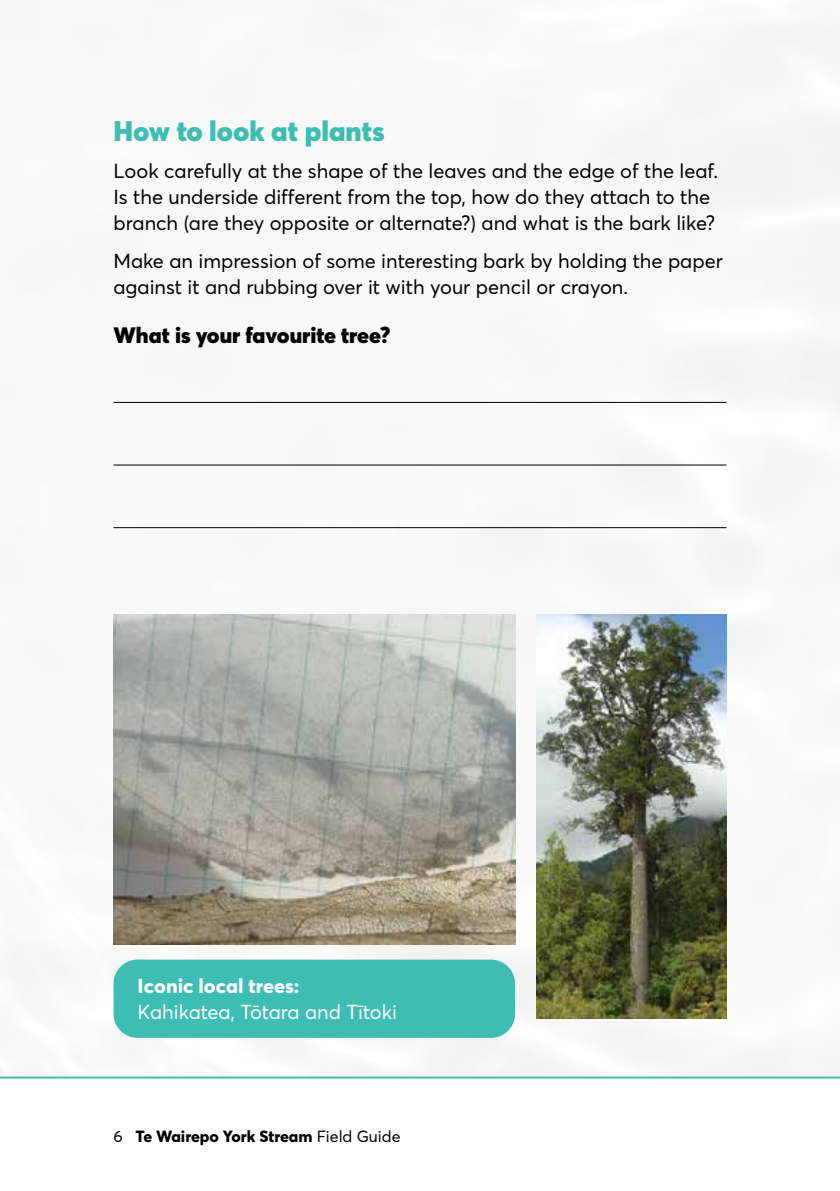
<style>
.page{position:relative;width:840px;height:1191px;background:#fff}
.page>*{position:absolute;margin:0;border:0;box-sizing:border-box;transform-origin:0 0}
.t1{font:900 28px "Averta";color:#3ebdb2}
.t2{font:900 22px "Averta";color:#000}
.t3{font:20px/26px "Averta";color:#000}
.t4{font:20px "Averta";color:#fff}
.t5{font:800 20px "Averta";color:#fff}
.t6{font:800 16px "Averta";color:#000}
.s1{font-weight:400}
</style>
<div class="page">
<img style="left:14px;top:13px;width:825px;height:1063px">
<hr style="left:0;top:1076px;width:839px;height:2px;background:#3ebeb3">
<div style="left:113px;top:959px;width:401px;height:78px;background:#3ebdb2;border-radius:24px"></div>
<hr style="left:113px;top:402px;width:613px;height:1px;background:#000">
<hr style="left:113px;top:527px;width:613px;height:1px;background:#000">
<hr style="left:113px;top:465px;width:613px;height:1px;background:#000">
<img style="left:536px;top:614px;width:190px;height:404px">
<img style="left:113px;top:614px;width:401px;height:330px">
<h1 class="t1" style="left:113px;top:111px;width:272px">How to look at plants</h1>
<p class="t3" style="left:113px;top:157px;width:605px">Look carefully at the shape of the leaves and the edge of the leaf.<br>Is the underside different from the top, how do they attach to the branch (are they opposite or alternate?) and what is the bark like?</p>
<p class="t3" style="left:113px;top:247px;width:610px">Make an impression of some interesting bark by holding the paper against it and rubbing over it with your pencil or crayon.</p>
<p class="t2" style="left:113px;top:319px;width:278px">What is your favourite tree?</p>
<p class="t5" style="left:137px;top:971px;width:163px">Iconic local trees:</p>
<p class="t4" style="left:137px;top:998px;width:261px">Kahikatea, Tōtara and Tītoki</p>
<p class="t6" style="left:113px;top:1125px;width:288px"><span class="s1">6</span> Te Wairepo York Stream <span class="s1">Field Guide</span></p>
</div>
